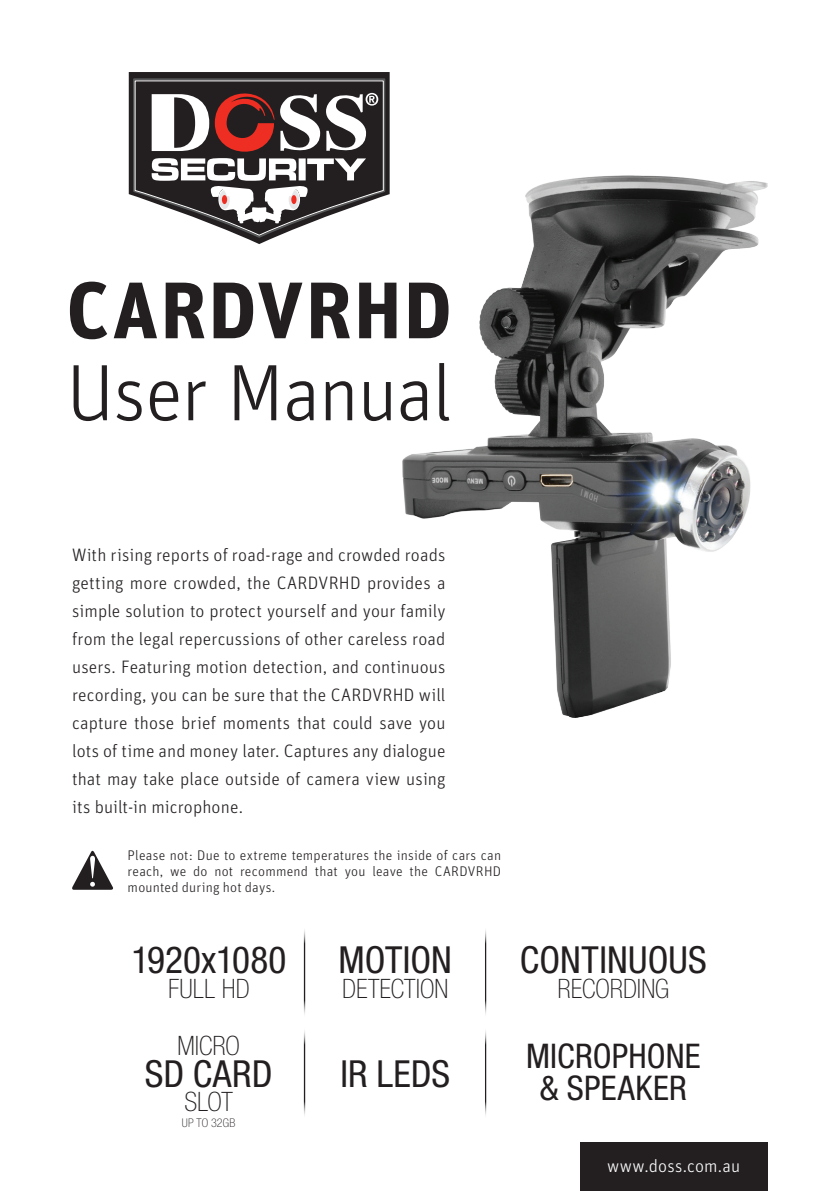
<style>
.page{position:relative;width:840px;height:1191px;background:#fff}
.page>*{position:absolute;margin:0;border:0;box-sizing:border-box;transform-origin:0 0}
.t1{font:300 80px "Unit Pro";letter-spacing:-.02em;color:#231f20}
.t2{font:700 80px "Unit Pro";letter-spacing:.02em;color:#231f20}
.t3{font:condensed 37.4px "Helvetica Neue LT Std";letter-spacing:.005em;color:#231f20}
.t4{font:condensed 34px/31.8px "Helvetica Neue LT Std";letter-spacing:.005em;color:#231f20;text-align:center}
.t5{font:100 condensed 26.8px/56.6px "Helvetica Neue LT Std";letter-spacing:-.005em;color:#231f20;text-align:center}
.t6{font:300 18px/28px "Unit Pro";letter-spacing:.01em;color:#231f20;text-align:justify}
.t7{font:300 18px "Unit Pro";letter-spacing:.01em;color:#fff}
.t8{font:300 14px/16px "Unit Pro";letter-spacing:.015em;color:#231f20;text-align:justify}
.t9{font:100 condensed 12px "Helvetica Neue LT Std";letter-spacing:.015em;color:#231f20}
</style>
<div class="page">
<div style="left:579px;top:1142px;width:188px;height:49px;background:#231f20"></div>
<svg style="left:129px;top:72px;width:260px;height:172px;fill:#231f20"></svg>
<svg style="left:132px;top:77px;width:254px;height:162px"></svg>
<svg style="left:134px;top:80px;width:250px;height:156px"></svg>
<hr style="left:304px;top:926px;width:1px;height:91px;background:#231f20">
<hr style="left:304px;top:1027px;width:1px;height:92px;background:#231f20">
<hr style="left:484px;top:926px;width:2px;height:91px;background:#231f20">
<hr style="left:484px;top:1027px;width:2px;height:92px;background:#231f20">
<img style="left:403px;top:176px;width:364px;height:541px">
<svg style="left:72px;top:850px;width:41px;height:39px"></svg>
<h1 class="t2" style="left:66px;top:258px;width:387px">CARDVRHD</h1>
<h1 class="t1" style="left:66px;top:345px;width:387px">User Manual</h1>
<p class="t6" style="left:72px;top:540px;width:375px">With rising reports of road-rage and crowded roads getting more crowded, the CARDVRHD provides a simple solution to protect yourself and your family from the legal repercussions of other careless road users. Featuring motion detection, and continuous recording, you can be sure that the CARDVRHD will capture those brief moments that could save you lots of time and money later. Captures any dialogue that may take place outside of camera view using its built-in microphone.</p>
<p class="t8" style="left:127px;top:847px;width:375px">Please not: Due to extreme temperatures the inside of cars can reach, we do not recommend that you leave the CARDVRHD mounted during hot days.</p>
<h2 class="t3" style="left:131px;top:938px;width:156px">1920x1080</h2>
<h3 class="t5" style="left:168px;top:960px;width:83px">FULL HD<br>MICRO</h3>
<h2 class="t3" style="left:145px;top:1051px;width:129px">SD CARD</h2>
<h3 class="t5" style="left:184px;top:1072px;width:50px">SLOT</h3>
<p class="t9" style="left:182px;top:1115px;width:55px">UP TO 32GB</p>
<h2 class="t3" style="left:338px;top:938px;width:115px">MOTION</h2>
<h3 class="t5" style="left:342px;top:960px;width:108px">DETECTION</h3>
<h2 class="t3" style="left:340px;top:1051px;width:111px">IR LEDS</h2>
<h2 class="t3" style="left:519px;top:938px;width:188px">CONTINUOUS</h2>
<h3 class="t5" style="left:557px;top:960px;width:113px">RECORDING</h3>
<h3 class="t4" style="left:525px;top:1040px;width:176px">MICROPHONE &amp; SPEAKER</h3>
<p class="t7" style="left:606px;top:1155px;width:134px">www.doss.com.au</p>
</div>
